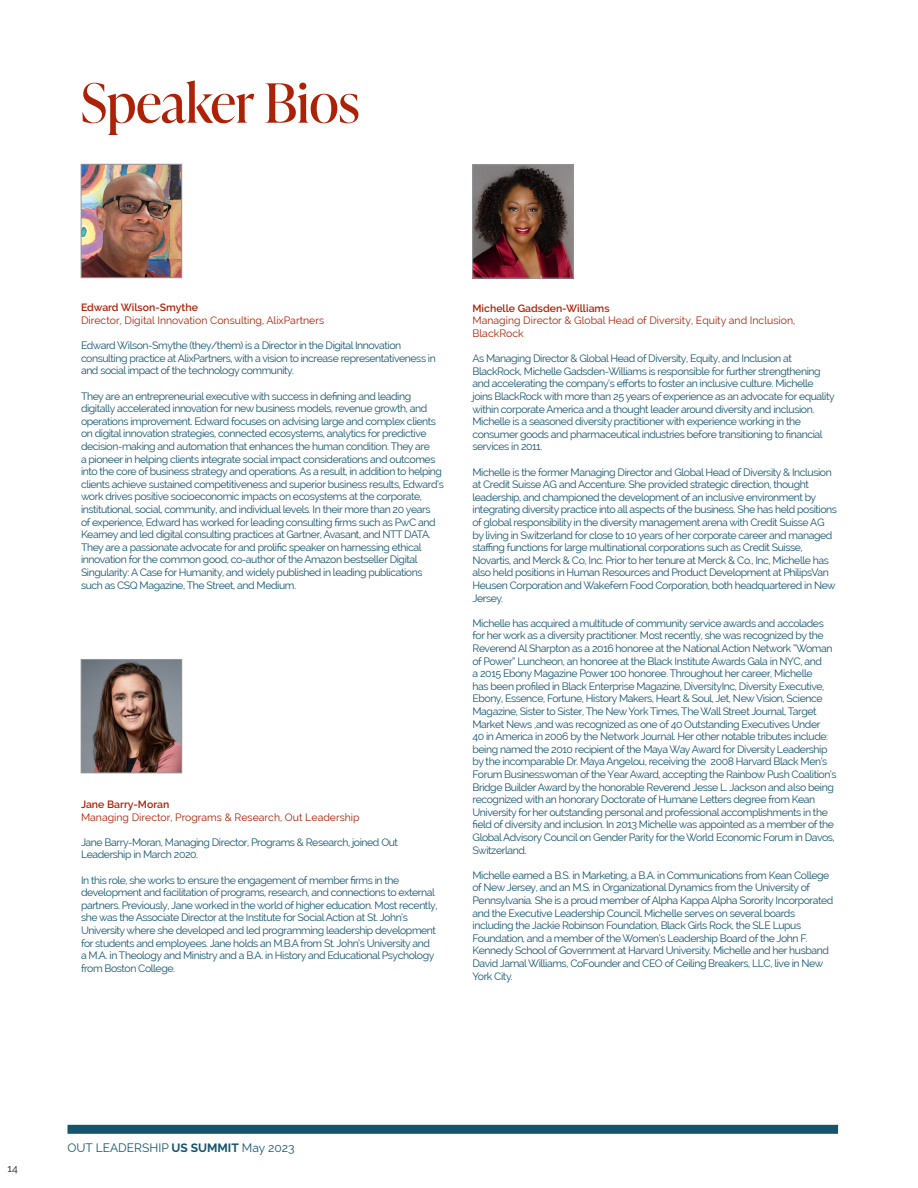
<style>
.page{position:relative;width:918px;height:1188px;background:#fff}
.page>*{position:absolute;margin:0;border:0;box-sizing:border-box;transform-origin:0 0}
.t1{font:54px "Ivy Presto Display";color:#ad2106}
.t2{font:12px "Raleway";color:#14546d}
.t3{font:10.5px/12.6px "Raleway";letter-spacing:-.04em;color:#14546d}
.t4{font:10.5px "Raleway";color:#ad2106}
.t5{font:600 10.5px "Raleway";color:#ad2106}
.t6{font:10.5px "Raleway";color:#231f20}
.s1{font-weight:700}
</style>
<div class="page">
<div style="left:68px;top:1125px;width:770px;height:9px;background:#14546d"></div>
<img style="left:83px;top:166px;width:97px;height:110px">
<div style="left:81px;top:164px;width:101px;height:114px;border:1px solid #939598"></div>
<img style="left:83px;top:661px;width:97px;height:110px">
<div style="left:81px;top:659px;width:101px;height:114px;border:1px solid #939598"></div>
<img style="left:475px;top:167px;width:96px;height:109px">
<div style="left:473px;top:165px;width:100px;height:113px;border:1px solid #939598"></div>
<p class="t1" style="left:81px;top:64px;width:280px">Speaker Bios</p>
<p class="t5" style="left:81px;top:302px;width:118px">Edward Wilson-Smythe</p>
<p class="t4" style="left:81px;top:314px;width:245px">Director, Digital Innovation Consulting, AlixPartners</p>
<p class="t3" style="left:81px;top:339px;width:356px">Edward Wilson-Smythe (they/them) is a Director in the Digital Innovation consulting practice at AlixPartners, with a vision to increase representativeness in and social impact of the technology community.</p>
<p class="t3" style="left:81px;top:389px;width:364px">They are an entrepreneurial executive with success in defining and leading digitally accelerated innovation for new business models, revenue growth, and operations improvement. Edward focuses on advising large and complex clients on digital innovation strategies, connected ecosystems, analytics for predictive decision-making and automation that enhances the human condition. They are<br>a pioneer in helping clients integrate social impact considerations and outcomes into the core of business strategy and operations. As a result, in addition to helping clients achieve sustained competitiveness and superior business results, Edward’s work drives positive socioeconomic impacts on ecosystems at the corporate, institutional, social, community, and individual levels. In their more than 20 years<br>of experience, Edward has worked for leading consulting firms such as PwC and Kearney and led digital consulting practices at Gartner, Avasant, and NTT DATA.<br>They are a passionate advocate for and prolific speaker on harnessing ethical innovation for the common good, co-author of the Amazon bestseller Digital Singularity: A Case for Humanity, and widely published in leading publications such as CSQ Magazine, The Street, and Medium.</p>
<p class="t5" style="left:81px;top:798px;width:90px">Jane Barry-Moran</p>
<p class="t4" style="left:81px;top:811px;width:280px">Managing Director, Programs &amp; Research, Out Leadership</p>
<p class="t3" style="left:81px;top:836px;width:319px">Jane Barry-Moran, Managing Director, Programs &amp; Research, joined Out<br>Leadership in March 2020.</p>
<p class="t3" style="left:81px;top:874px;width:358px">In this role, she works to ensure the engagement of member firms in the development and facilitation of programs, research, and connections to external partners. Previously, Jane worked in the world of higher education. Most recently, she was the Associate Director at the Institute for Social Action at St. John’s University where she developed and led programming leadership development for students and employees. Jane holds an M.B.A from St. John’s University and a M.A. in Theology and Ministry and a B.A. in History and Educational Psychology from Boston College.</p>
<p class="t5" style="left:473px;top:302px;width:139px">Michelle Gadsden-Williams</p>
<p class="t4" style="left:473px;top:315px;width:324px">Managing Director &amp; Global Head of Diversity, Equity and Inclusion,</p>
<p class="t4" style="left:473px;top:327px;width:53px">BlackRock</p>
<p class="t3" style="left:473px;top:352px;width:364px">As Managing Director &amp; Global Head of Diversity, Equity, and Inclusion at BlackRock, Michelle Gadsden-Williams is responsible for further strengthening and accelerating the company’s efforts to foster an inclusive culture. Michelle joins BlackRock with more than 25 years of experience as an advocate for equality within corporate America and a thought leader around diversity and inclusion.<br>Michelle is a seasoned diversity practitioner with experience working in the consumer goods and pharmaceutical industries before transitioning to financial services in 2011.</p>
<p class="t3" style="left:473px;top:466px;width:366px">Michelle is the former Managing Director and Global Head of Diversity &amp; Inclusion at Credit Suisse AG and Accenture. She provided strategic direction, thought leadership, and championed the development of an inclusive environment by integrating diversity practice into all aspects of the business. She has held positions of global responsibility in the diversity management arena with Credit Suisse AG by living in Switzerland for close to 10 years of her corporate career and managed staffing functions for large multinational corporations such as Credit Suisse, Novartis, and Merck &amp; Co, Inc. Prior to her tenure at Merck &amp; Co., Inc, Michelle has also held positions in Human Resources and Product Development at PhilipsVan Heusen Corporation and Wakefern Food Corporation, both headquartered in New Jersey.</p>
<p class="t3" style="left:473px;top:617px;width:366px">Michelle has acquired a multitude of community service awards and accolades for her work as a diversity practitioner. Most recently, she was recognized by the Reverend Al Sharpton as a 2016 honoree at the National Action Network “Woman of Power” Luncheon, an honoree at the Black Institute Awards Gala in NYC, and<br>a 2015 Ebony Magazine Power 100 honoree. Throughout her career, Michelle<br>has been profiled in Black Enterprise Magazine, DiversityInc, Diversity Executive, Ebony, Essence, Fortune, History Makers, Heart &amp; Soul, Jet, New Vision, Science Magazine, Sister to Sister, The New York Times, The Wall Street Journal, Target Market News ,and was recognized as one of 40 Outstanding Executives Under<br>40 in America in 2006 by the Network Journal. Her other notable tributes include: being named the 2010 recipient of the Maya Way Award for Diversity Leadership by the incomparable Dr. Maya Angelou, receiving the 2008 Harvard Black Men’s Forum Businesswoman of the Year Award, accepting the Rainbow Push Coalition’s Bridge Builder Award by the honorable Reverend Jesse L. Jackson and also being recognized with an honorary Doctorate of Humane Letters degree from Kean University for her outstanding personal and professional accomplishments in the field of diversity and inclusion. In 2013 Michelle was appointed as a member of the Global Advisory Council on Gender Parity for the World Economic Forum in Davos, Switzerland.</p>
<p class="t3" style="left:473px;top:869px;width:362px">Michelle earned a B.S. in Marketing, a B.A. in Communications from Kean College of New Jersey, and an M.S. in Organizational Dynamics from the University of Pennsylvania. She is a proud member of Alpha Kappa Alpha Sorority Incorporated and the Executive Leadership Council. Michelle serves on several boards including the Jackie Robinson Foundation, Black Girls Rock, the SLE Lupus Foundation, and a member of the Women’s Leadership Board of the John F.<br>Kennedy School of Government at Harvard University. Michelle and her husband David Jamal Williams, CoFounder and CEO of Ceiling Breakers, LLC, live in New York City.</p>
<p class="t6" style="left:8px;top:1162px;width:12px">14</p>
<p class="t2" style="left:68px;top:1141px;width:229px">OUT LEADERSHIP <span class="s1">US SUMMIT</span> May 2023</p>
</div>
